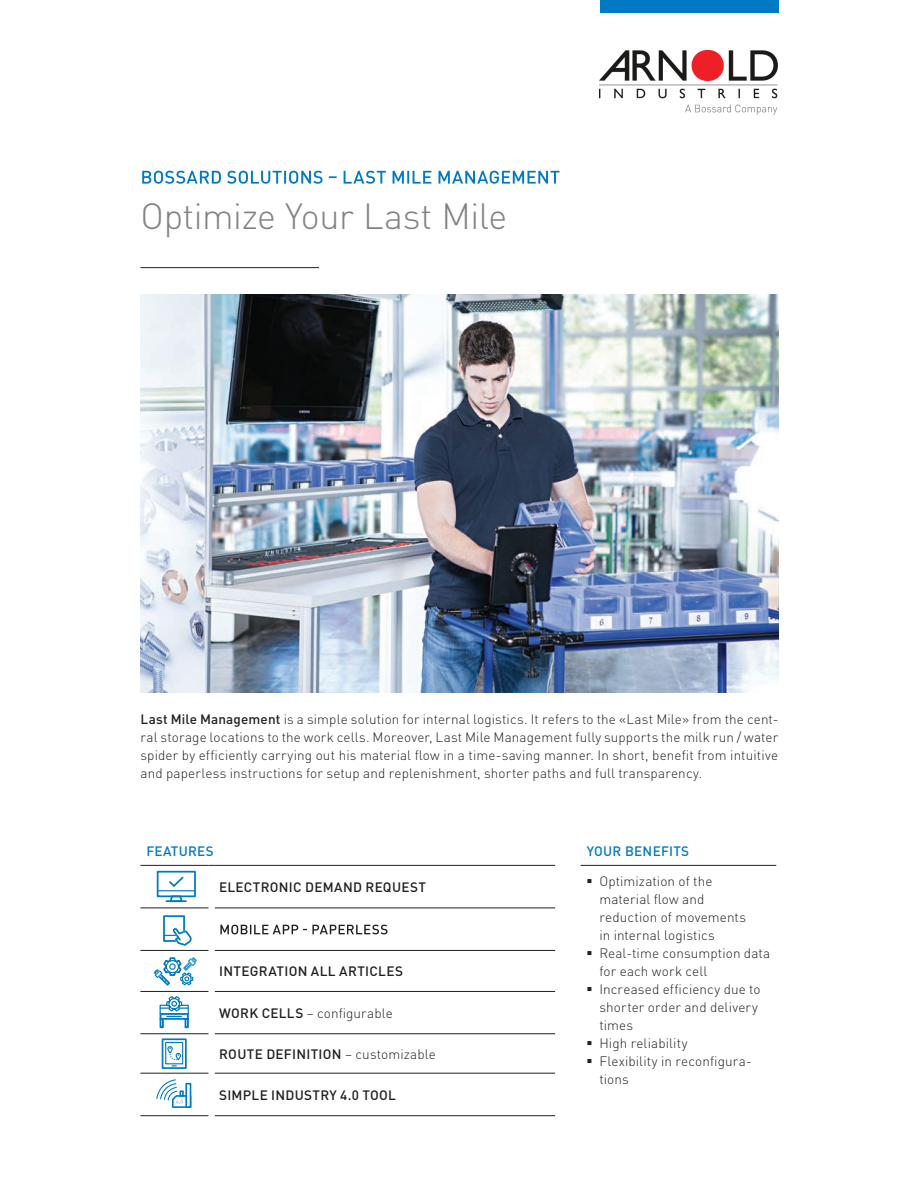
<style>
.page{position:relative;width:919px;height:1188px;background:#fff}
.page>*{position:absolute;margin:0;border:0;box-sizing:border-box;transform-origin:0 0}
.t1{font:300 36px "DINOT";letter-spacing:-.015em;color:#808285}
.t2{font:300 13.5px/18px "DINOT";letter-spacing:.01em;color:#231f20}
.t3{font:500 13.5px "DINOT";letter-spacing:.02em;color:#231f20}
.t4{font:500 13.5px "DINOT";letter-spacing:.02em;color:#007ac2}
.s1{font-weight:500}
.s2{font-weight:300}
</style>
<div class="page">
<div style="left:600px;top:0;width:178px;height:13px;background:#007ac2"></div>
<hr style="left:140px;top:267px;width:179px;height:1px;background:#231f20">
<svg style="left:142px;top:171px;width:417px;height:13px"></svg>
<hr style="left:215px;top:865px;width:340px;height:1px;background:#231f20">
<hr style="left:215px;top:907px;width:340px;height:1px;background:#231f20">
<hr style="left:215px;top:950px;width:340px;height:1px;background:#231f20">
<hr style="left:215px;top:991px;width:340px;height:1px;background:#231f20">
<hr style="left:215px;top:1033px;width:340px;height:1px;background:#231f20">
<hr style="left:215px;top:1073px;width:340px;height:1px;background:#231f20">
<hr style="left:215px;top:1115px;width:340px;height:1px;background:#231f20">
<hr style="left:140px;top:907px;width:68px;height:1px;background:#231f20">
<hr style="left:140px;top:1115px;width:68px;height:1px;background:#231f20">
<hr style="left:140px;top:950px;width:68px;height:1px;background:#231f20">
<hr style="left:140px;top:991px;width:68px;height:1px;background:#231f20">
<hr style="left:140px;top:865px;width:68px;height:1px;background:#231f20">
<hr style="left:140px;top:1033px;width:68px;height:1px;background:#231f20">
<hr style="left:140px;top:1073px;width:68px;height:1px;background:#231f20">
<svg style="left:220px;top:924px;width:167px;height:10px"></svg>
<hr style="left:580px;top:865px;width:196px;height:1px;background:#231f20">
<svg style="left:163px;top:915px;width:29px;height:31px"></svg>
<svg style="left:154px;top:957px;width:43px;height:28px"></svg>
<svg style="left:156px;top:1079px;width:36px;height:29px"></svg>
<svg style="left:160px;top:996px;width:29px;height:32px"></svg>
<hr style="left:166px;top:900px;width:20px;height:2px;background:#007ac2">
<hr style="left:158px;top:890px;width:37px;height:1px;background:#007ac2">
<svg style="left:168px;top:897px;width:16px;height:4px"></svg>
<div style="left:157px;top:871px;width:39px;height:26px;border:2px solid #007ac2"></div>
<svg style="left:169px;top:876px;width:15px;height:11px"></svg>
<div style="left:162px;top:1038px;width:25px;height:31px;border:2px solid #007ac2"></div>
<svg style="left:165px;top:1041px;width:19px;height:25px"></svg>
<img style="left:140px;top:295px;width:638px;height:397px">
<img style="left:600px;top:51px;width:178px;height:64px">
<h1 class="t1" style="left:140px;top:191px;width:368px">Optimize Your Last Mile</h1>
<p class="t2" style="left:140px;top:709px;width:639px;text-align:justify"><span class="s1">Last Mile Management</span> is a simple solution for internal logistics. It refers to the «Last Mile» from the cent&shy;ral storage locations to the work cells. Moreover, Last Mile Management fully supports the milk run / water spider by efficiently carrying out his material flow in a time-saving manner. In short, benefit from intuitive and paperless instructions for setup and replenishment, shorter paths and full transparency.</p>
<p class="t4" style="left:146px;top:841px;width:69px">FEATURES</p>
<p class="t3" style="left:219px;top:878px;width:208px">ELECTRONIC DEMAND REQUEST</p>
<p class="t3" style="left:219px;top:962px;width:185px">INTEGRATION ALL ARTICLES</p>
<p class="t2" style="left:219px;top:1003px;width:175px"><span class="s1">WORK CELLS</span> – configurable</p>
<p class="t3" style="left:219px;top:1044px;width:218px">ROUTE DEFINITION <span class="s2">– customizable</span></p>
<p class="t3" style="left:219px;top:1085px;width:178px">SIMPLE INDUSTRY 4.0 TOOL</p>
<p class="t4" style="left:586px;top:841px;width:104px">YOUR BENEFITS</p>
<p class="t2" style="left:599px;top:871px;width:148px;text-indent:-13px">▪ Optimization of the material flow and reduction of movements in internal logistics</p>
<p class="t2" style="left:599px;top:943px;width:172px;text-indent:-13px">▪ Real-time consumption data for each work cell</p>
<p class="t2" style="left:599px;top:979px;width:163px;text-indent:-13px">▪ Increased efficiency due to shorter order and delivery times</p>
<p class="t2" style="left:586px;top:1033px;width:102px">▪ High reliability</p>
<p class="t2" style="left:599px;top:1051px;width:154px;text-indent:-13px">▪ Flexibility in reconfigura&shy;tions</p>
</div>
